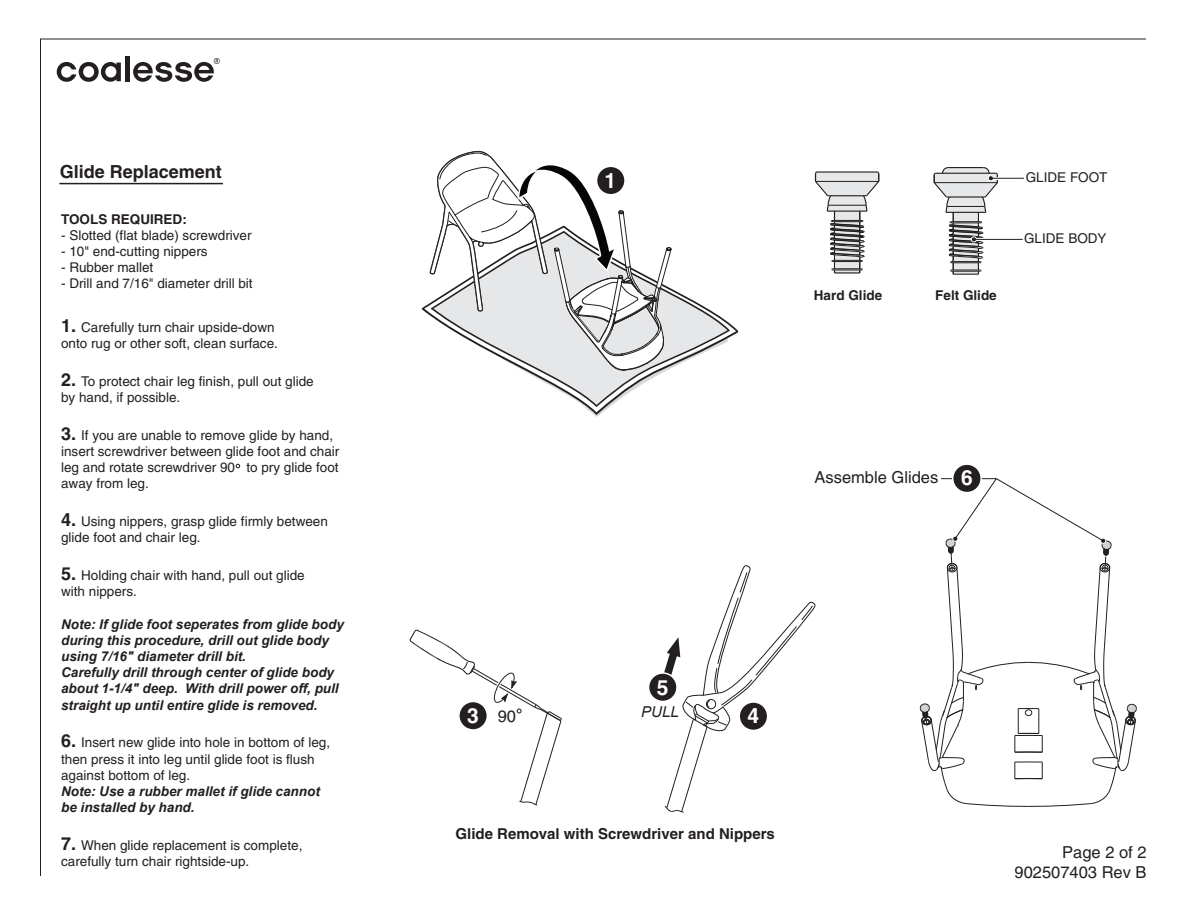
<style>
.page{position:relative;width:1188px;height:918px;background:#fff}
.page>*{position:absolute;margin:0;border:0;box-sizing:border-box;transform-origin:0 0}
.t1{font:700 21px "Helvetica";color:#fff}
.t2{font:700 18px "Helvetica";color:#231f20}
.t3{font:16.5px/19.8px "Helvetica";color:#231f20;text-align:right}
.t4{font:700 15px "Helvetica";color:#231f20}
.t5{font:italic 15px "Arial";color:#231f20}
.t6{font:13.5px/16.2px "Helvetica";color:#231f20}
.t7{font:italic 700 13.5px/16.2px "Arial";color:#231f20}
.t8{font:700 13.5px "Helvetica";color:#231f20}
.s1{font-weight:700;font-size:18px}
.s2{font-weight:700;font-size:21px;color:#fff}
</style>
<div class="page">
<div style="left:125px;top:56px;width:5px;height:25px;background:#231f20"></div>
<svg style="left:57px;top:62px;width:64px;height:20px"></svg>
<svg style="left:133px;top:58px;width:87px;height:24px"></svg>
<hr style="left:59px;top:183px;width:164px;height:1px;background:#231f20">
<svg style="left:236px;top:464px;width:4px;height:4px"></svg>
<svg style="left:421px;top:150px;width:318px;height:267px"></svg>
<svg style="left:814px;top:171px;width:66px;height:102px"></svg>
<svg style="left:664px;top:565px;width:152px;height:248px"></svg>
<div style="left:649px;top:673px;width:28px;height:28px;background:#231f20;border-radius:50%"></div>
<div style="left:648px;top:672px;width:30px;height:30px;border:2px solid #fff;border-radius:50%"></div>
<svg style="left:409px;top:629px;width:153px;height:177px"></svg>
<svg style="left:919px;top:478px;width:218px;height:329px"></svg>
<div style="left:953px;top:464px;width:28px;height:29px;background:#231f20;border-radius:50%"></div>
<div style="left:952px;top:463px;width:30px;height:30px;border:2px solid #fff;border-radius:50%"></div>
<hr style="left:991px;top:178px;width:33px;height:1px;background:#231f20">
<div style="left:1004px;top:236px;width:11px;height:5px;background:#f3f3f3"></div>
<svg style="left:933px;top:167px;width:70px;height:108px"></svg>
<hr style="left:972px;top:239px;width:51px;height:1px;background:#231f20">
<h2 class="t2" style="left:60px;top:160px;width:164px">Glide Replacement</h2>
<p class="t8" style="left:61px;top:211px;width:127px">TOOLS REQUIRED:</p>
<p class="t6" style="left:61px;top:227px;width:192px">- Slotted (flat blade) screwdriver</p>
<p class="t6" style="left:61px;top:243px;width:148px">- 10" end-cutting nippers</p>
<p class="t6" style="left:61px;top:259px;width:94px">- Rubber mallet</p>
<p class="t6" style="left:61px;top:276px;width:193px">- Drill and 7/16" diameter drill bit</p>
<p class="t6" style="left:61px;top:319px;width:218px"><span class="s1">1.</span> Carefully turn chair upside-down onto rug or other soft, clean surface.</p>
<p class="t6" style="left:61px;top:373px;width:254px"><span class="s1">2.</span> To protect chair leg finish, pull out glide by hand, if possible.</p>
<p class="t6" style="left:61px;top:427px;width:280px"><span class="s1">3.</span> If you are unable to remove glide by hand, insert screwdriver between glide foot and chair leg and rotate screwdriver 90 to pry glide foot away from leg.</p>
<p class="t6" style="left:61px;top:513px;width:268px"><span class="s1">4.</span> Using nippers, grasp glide firmly between glide foot and chair leg.</p>
<p class="t6" style="left:61px;top:567px;width:245px"><span class="s1">5.</span> Holding chair with hand, pull out glide with nippers.</p>
<p class="t7" style="left:61px;top:616px;width:284px">Note: If glide foot seperates from glide body during this procedure, drill out glide body using 7/16" diameter drill bit.<br>Carefully drill through center of glide body about 1-1/4" deep. With drill power off, pull straight up until entire glide is removed.</p>
<p class="t6" style="left:61px;top:735px;width:271px"><span class="s1">6.</span> Insert new glide into hole in bottom of leg, then press it into leg until glide foot is flush against bottom of leg.</p>
<p class="t7" style="left:61px;top:784px;width:260px">Note: Use a rubber mallet if glide cannot be installed by hand.</p>
<p class="t6" style="left:61px;top:837px;width:243px"><span class="s1">7.</span> When glide replacement is complete, carefully turn chair rightside-up.</p>
<h1 class="t1" style="left:605px;top:168px;width:13px">1</h1>
<p class="t8" style="left:814px;top:287px;width:70px">Hard Glide</p>
<p class="t8" style="left:935px;top:287px;width:63px">Felt Glide</p>
<p class="t6" style="left:1026px;top:169px;width:83px">GLIDE FOOT</p>
<p class="t6" style="left:1024px;top:230px;width:84px">GLIDE BODY</p>
<p class="t3" style="left:815px;top:467px;width:160px">Assemble Glides <span class="s2">6</span></p>
<h1 class="t1" style="left:467px;top:703px;width:13px">3</h1>
<p class="t3" style="left:498px;top:706px;width:20px">90</p>
<h1 class="t1" style="left:657px;top:675px;width:13px">5</h1>
<p class="t5" style="left:641px;top:701px;width:39px">PULL</p>
<h1 class="t1" style="left:748px;top:703px;width:13px">4</h1>
<p class="t4" style="left:456px;top:825px;width:321px">Glide Removal with Screwdriver and Nippers</p>
<p class="t3" style="left:1015px;top:842px;width:134px">Page 2 of 2<br>902507403 Rev B</p>
</div>
